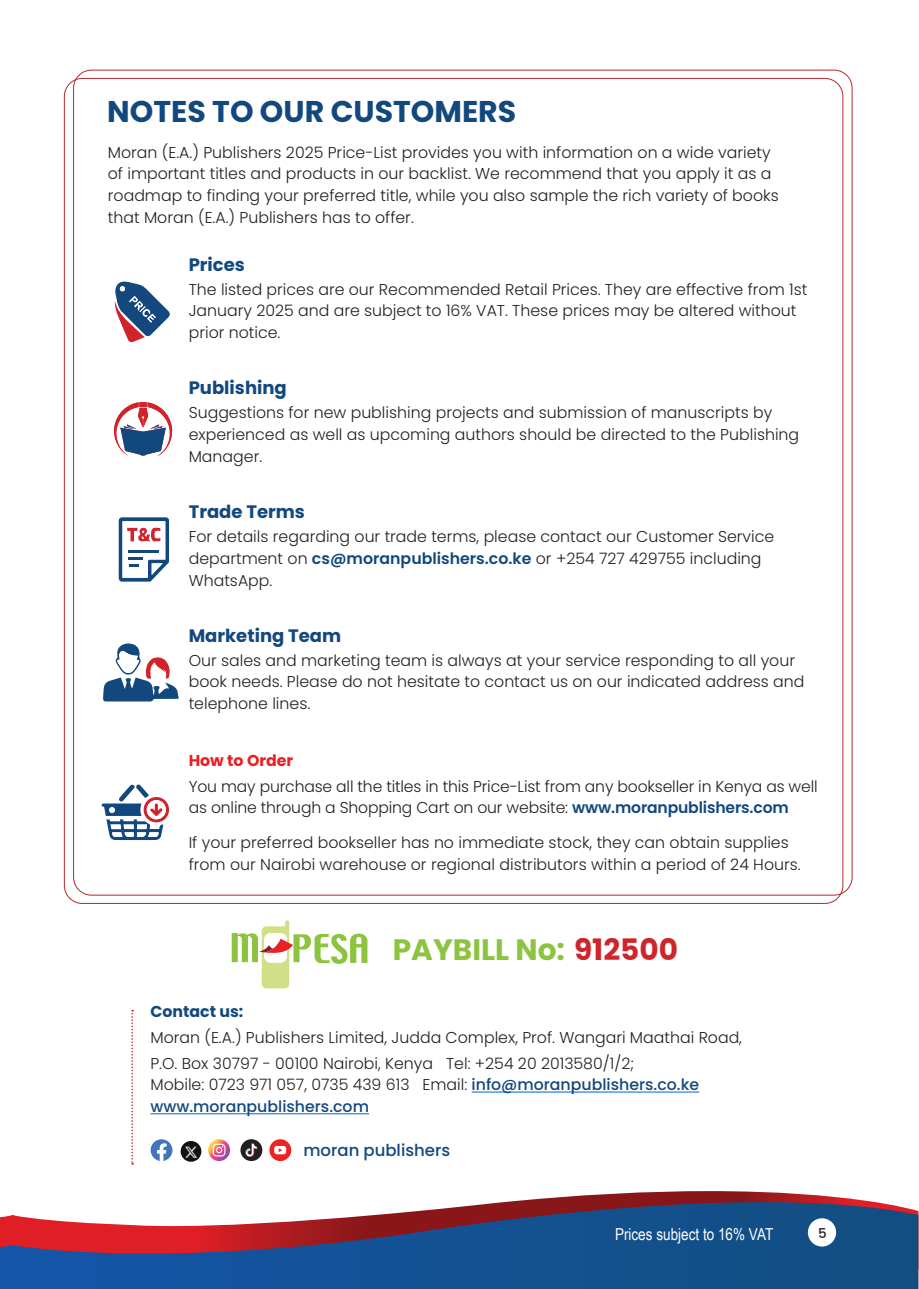
<style>
.page{position:relative;width:919px;height:1289px;background:#fff}
.page>*{position:absolute;margin:0;border:0;box-sizing:border-box;transform-origin:0 0}
.t1{font:700 30px "Poppins";color:#12487e}
.t2{font:700 29.55px "Poppins";color:#8cc440}
.t3{font:700 18px "Poppins";color:#12487e}
.t4{font:16.5px "Arial Narrow";color:#fff}
.t5{font:500 16.5px "Poppins";color:#12487e}
.t6{font:300 15.75px/21.8px "Poppins";color:#231f20}
.t7{font:500 15.75px/21.8px "Poppins";color:#12487e}
.t8{font:700 15.75px "Poppins";color:#ee1d23}
.t9{font:700 15.75px "Poppins";color:#12487e}
.t10{font:500 13.5px "Poppins";color:#231f20}
.s1{font-weight:600;color:#12487e}
.s2{color:#d1232a}
.s3{font-weight:300;color:#231f20}
</style>
<div class="page">
<svg style="left:0;top:1191px;width:874px;height:97px"></svg>
<svg style="left:12px;top:1202px;width:906px;height:86px;background:#4b5987"></svg>
<div style="left:807px;top:1218px;width:29px;height:28px;background:#fff;border-radius:50%"></div>
<hr style="left:471px;top:1091px;width:228px;height:1px;background:#0563c1">
<hr style="left:150px;top:1113px;width:219px;height:1px;background:#0563c1">
<svg style="left:114px;top:402px;width:59px;height:54px"></svg>
<svg style="left:115px;top:281px;width:55px;height:61px"></svg>
<svg style="left:131px;top:1010px;width:2px;height:154px"></svg>
<svg style="left:119px;top:517px;width:50px;height:64px"></svg>
<svg style="left:103px;top:643px;width:76px;height:58px"></svg>
<svg style="left:101px;top:784px;width:68px;height:56px"></svg>
<svg style="left:208px;top:1139px;width:22px;height:21px"></svg>
<svg style="left:213px;top:1143px;width:12px;height:13px"></svg>
<svg style="left:151px;top:1139px;width:21px;height:22px"></svg>
<div style="left:240px;top:1139px;width:22px;height:21px;background:#231f20;border-radius:50%"></div>
<svg style="left:245px;top:1143px;width:12px;height:13px"></svg>
<div style="left:269px;top:1139px;width:22px;height:21px;background:#ee2123;border-radius:50%"></div>
<svg style="left:274px;top:1146px;width:12px;height:8px"></svg>
<img style="left:181px;top:1141px;width:20px;height:20px">
<svg style="left:232px;top:920px;width:135px;height:68px"></svg>
<p class="t1" style="left:107px;top:94px;width:410px">NOTES TO OUR CUSTOMERS</p>
<p class="t6" style="left:108px;top:141px;width:672px">Moran (E.A.) Publishers 2025 Price-List provides you with information on a wide variety of important titles and products in our backlist. We recommend that you apply it as a roadmap to finding your preferred title, while you also sample the rich variety of books that Moran (E.A.) Publishers has to offer.</p>
<p class="t3" style="left:189px;top:254px;width:58px">Prices</p>
<p class="t6" style="left:189px;top:278px;width:620px">The listed prices are our Recommended Retail Prices. They are effective from 1st<br>January 2025 and are subject to 16% VAT. These prices may be altered without prior notice.</p>
<p class="t3" style="left:189px;top:378px;width:100px">Publishing</p>
<p class="t6" style="left:189px;top:402px;width:612px">Suggestions for new publishing projects and submission of manuscripts by experienced as well as upcoming authors should be directed to the Publishing<br>Manager.</p>
<p class="t3" style="left:189px;top:501px;width:118px">Trade Terms</p>
<p class="t6" style="left:189px;top:525px;width:587px">For details regarding our trade terms, please contact our Customer Service department on <span class="s1">cs@moranpublishers.co.ke</span> or +254 727 429755 including<br>WhatsApp.</p>
<p class="t3" style="left:189px;top:625px;width:154px">Marketing Team</p>
<p class="t6" style="left:189px;top:649px;width:617px">Our sales and marketing team is always at your service responding to all your book needs. Please do not hesitate to contact us on our indicated address and telephone lines.</p>
<p class="t8" style="left:189px;top:750px;width:106px">How to Order</p>
<p class="t6" style="left:189px;top:775px;width:630px">You may purchase all the titles in this Price-List from any bookseller in Kenya as well as online through a Shopping Cart on our website: <span class="s1">www.moranpublishers.com</span></p>
<p class="t6" style="left:189px;top:831px;width:613px">If your preferred bookseller has no immediate stock, they can obtain supplies from our Nairobi warehouse or regional distributors within a period of 24 Hours.</p>
<p class="t2" style="left:393px;top:932px;width:286px">PAYBILL No: <span class="s2">912500</span></p>
<p class="t9" style="left:150px;top:1002px;width:94px">Contact us:</p>
<p class="t6" style="left:150px;top:1026px;width:593px">Moran (E.A.) Publishers Limited, Judda Complex, Prof. Wangari Maathai Road,</p>
<p class="t6" style="left:150px;top:1052px;width:485px">P.O. Box 30797 - 00100 Nairobi, Kenya Tel: +254 20 2013580/1/2;</p>
<p class="t7" style="left:150px;top:1074px;width:550px"><span class="s3">Mobile: 0723 971 057, 0735 439 613 Email:</span> info@moranpublishers.co.ke www.moranpublishers.com</p>
<p class="t5" style="left:303px;top:1140px;width:148px">moran publishers</p>
<p class="t4" style="left:615px;top:1221px;width:160px">Prices subject to 16% VAT</p>
<p class="t10" style="left:818px;top:1225px;width:10px">5</p>
</div>
